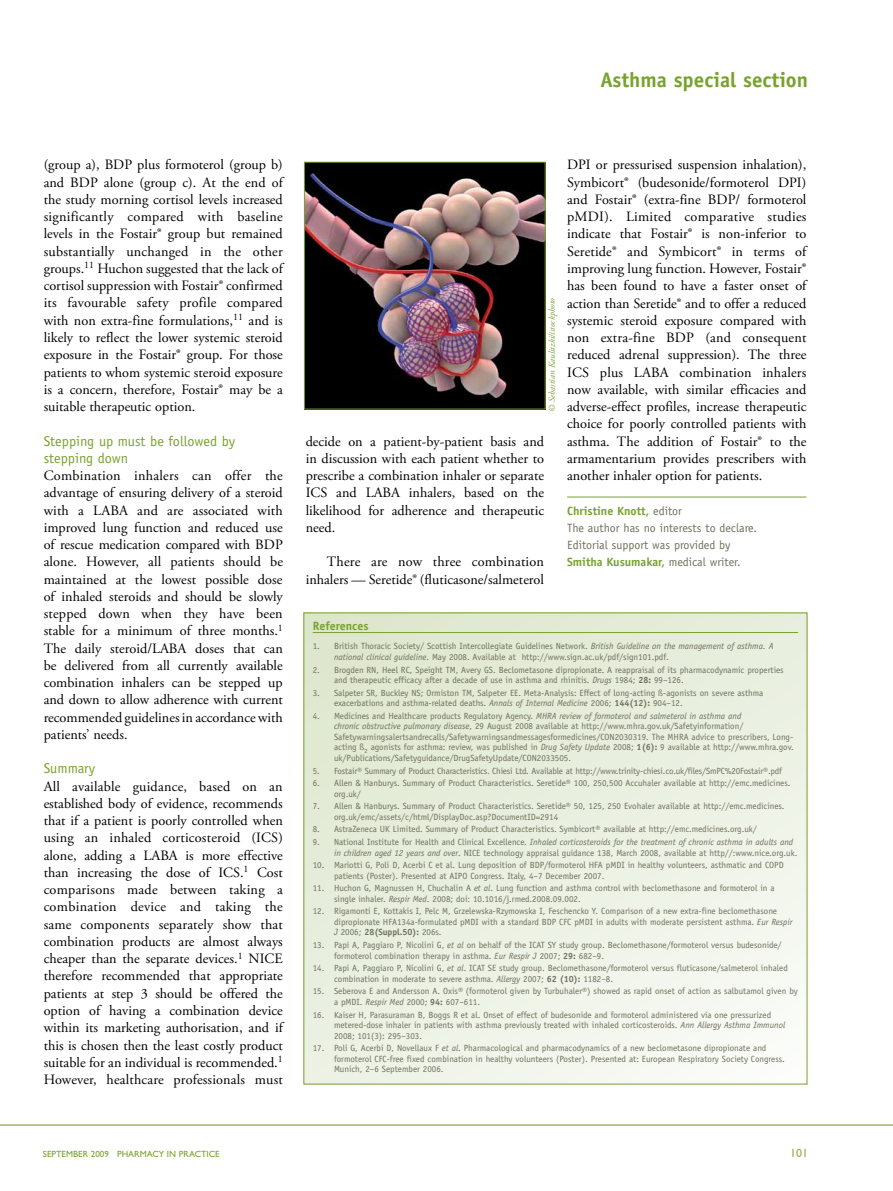
<style>
.page{position:relative;width:893px;height:1191px;background:#fff}
.page>*{position:absolute;margin:0;border:0;box-sizing:border-box;transform-origin:0 0}
.t1{font:700 21px "Officina Sans Std";color:#78a22f}
.t2{font:14.25px/17.2px "Adobe Garamond Pro";color:#000;text-align:justify}
.t3{font:14.25px/17.2px "Officina Sans Std";color:#78a22f}
.t4{font:12px/17.2px "Officina Sans Std";color:#706f5c}
.t5{font:700 12px "Officina Sans Std";color:#78a22f}
.t6{font:12px "Gill Sans Std";color:#90b051}
.t7{font:9px/10.5px "Officina Sans Std";color:#706f5c}
.t8{font:9px "Officina Sans Std";letter-spacing:-.02em;color:#706f5c}
.t9{font:9px "Gill Sans Std";color:#78a22f}
.t10{font:italic 9px "Adobe Garamond Pro";color:#78a22f}
.s1{font-weight:700;color:#78a22f}
.s2{font-style:italic}
.s3{font-weight:700}
</style>
<div class="page">
<hr style="left:0;top:1124px;width:893px;height:1px;background:#78a22f">
<hr style="left:567px;top:496px;width:239px;height:1px;background:#78a22f">
<div style="left:304px;top:613px;width:503px;height:471px;background:linear-gradient(to right,#e4ebd7,#f1f5ec)"></div>
<hr style="left:313px;top:632px;width:485px;height:1px;background:#78a22f">
<img style="left:306px;top:164px;width:238px;height:243px">
<div style="left:304px;top:162px;width:242px;height:247px;border:1px solid #78a22f"></div>
<h1 class="t1" style="left:600px;top:67px;width:209px">Asthma special section</h1>
<p class="t2" style="left:44px;top:157px;width:241px">(group a), BDP plus formoterol (group b) and BDP alone (group c). At the end of the study morning cortisol levels increased significantly compared with baseline levels in the Fostair® group but remained substantially unchanged in the other groups.<sup>11</sup> Huchon suggested that the lack of cortisol suppression with Fostair® confirmed its favourable safety profile compared with non extra-fine formulations,<sup>11</sup> and is likely to reflect the lower systemic steroid exposure in the Fostair® group. For those patients to whom systemic steroid exposure is a concern, therefore, Fostair® may be a suitable therapeutic option.</p>
<h2 class="t3" style="left:44px;top:432px;width:193px">Stepping up must be followed by stepping down</h2>
<p class="t2" style="left:44px;top:467px;width:241px">Combination inhalers can offer the advantage of ensuring delivery of a steroid with a LABA and are associated with improved lung function and reduced use of rescue medication compared with BDP alone. However, all patients should be maintained at the lowest possible dose of inhaled steroids and should be slowly stepped down when they have been stable for a minimum of three months.<sup>1<br></sup>The daily steroid/LABA doses that can be delivered from all currently available combination inhalers can be stepped up and down to allow adherence with current recommended guidelines in accordance with patients’ needs.</p>
<h2 class="t3" style="left:44px;top:760px;width:53px">Summary</h2>
<p class="t2" style="left:44px;top:778px;width:241px">All available guidance, based on an established body of evidence, recommends that if a patient is poorly controlled when using an inhaled corticosteroid (ICS) alone, adding a LABA is more effective than increasing the dose of ICS.<sup>1</sup> Cost comparisons made between taking a combination device and taking the same components separately show that combination products are almost always cheaper than the separate devices.<sup>1</sup> NICE therefore recommended that appropriate patients at step 3 should be offered the option of having a combination device within its marketing authorisation, and if this is chosen then the least costly product suitable for an individual is recommended.<sup>1<br></sup>However, healthcare professionals must</p>
<p class="t10" style="left:546px;top:412px;width:115px;rotate:-90deg">© Sebastian Kaulitzki/istockphoto</p>
<h2 class="t2" style="left:306px;top:433px;width:240px">decide on a patient-by-patient basis and in discussion with each patient whether to prescribe a combination inhaler or separate ICS and LABA inhalers, based on the likelihood for adherence and therapeutic need.</h2>
<h2 class="t2" style="left:306px;top:553px;width:240px;text-align:right">There are now three combination inhalers — Seretide® (fluticasone/salmeterol</h2>
<p class="t2" style="left:567px;top:157px;width:241px">DPI or pressurised suspension inhalation), Symbicort® (budesonide/formoterol DPI) and Fostair® (extra-fine BDP/ formoterol pMDI). Limited comparative studies indicate that Fostair® is non-inferior to Seretide® and Symbicort® in terms of improving lung function. However, Fostair® has been found to have a faster onset of action than Seretide® and to offer a reduced systemic steroid exposure compared with non extra-fine BDP (and consequent reduced adrenal suppression). The three ICS plus LABA combination inhalers now available, with similar efficacies and adverse-effect profiles, increase therapeutic choice for poorly controlled patients with asthma. The addition of Fostair® to the armamentarium provides prescribers with another inhaler option for patients.</p>
<h3 class="t4" style="left:567px;top:502px;width:191px"><span class="s1">Christine Knott,</span> editor<br>The author has no interests to declare.<br>Editorial support was provided by <span class="s1">Smitha Kusumakar,</span> medical writer.</h3>
<h3 class="t5" style="left:313px;top:619px;width:57px">References</h3>
<p class="t7" style="left:334px;top:641px;width:441px;text-indent:-21px">1. British Thoracic Society/ Scottish Intercollegiate Guidelines Network. <span class="s2">British Guideline on the management of asthma. A national clinical guideline</span>. May 2008. Available at http://www.sign.ac.uk/pdf/sign101.pdf.</p>
<p class="t7" style="left:334px;top:664px;width:451px;text-indent:-21px">2. Brogden RN, Heel RC, Speight TM, Avery GS. Beclometasone dipropionate. A reappraisal of its pharmacodynamic properties and therapeutic efficacy after a decade of use in asthma and rhinitis. <span class="s2">Drugs</span> 1984; <span class="s3">28:</span> 99–126.</p>
<p class="t7" style="left:334px;top:687px;width:431px;text-indent:-21px">3. Salpeter SR, Buckley NS; Ormiston TM, Salpeter EE. Meta-Analysis: Effect of long-acting ß-agonists on severe asthma exacerbations and asthma-related deaths. <span class="s2">Annals of Internal Medicine</span> 2006; <span class="s3">144(12):</span> 904–12.</p>
<p class="t7" style="left:334px;top:710px;width:461px;text-indent:-21px">4. Medicines and Healthcare products Regulatory Agency. <span class="s2">MHRA review of formoterol and salmeterol in asthma and<br>chronic obstructive pulmonary disease</span>, 29 August 2008 available at http://www.mhra.gov.uk/Safetyinformation/ Safetywarningsalertsandrecalls/Safetywarningsandmessagesformedicines/CON2030319. The MHRA advice to prescribers, Long&shy;acting ß<sub>2</sub> agonists for asthma: review, was published in <span class="s2">Drug Safety Update</span> 2008; <span class="s3">1(6):</span> 9 available at http://www.mhra.gov. uk/Publications/Safetyguidance/DrugSafetyUpdate/CON2033505.</p>
<p class="t8" style="left:313px;top:765px;width:471px">5. Fostair® Summary of Product Characteristics. Chiesi Ltd. Available at http://www.trinity-chiesi.co.uk/files/SmPC%20Fostair®.pdf</p>
<p class="t7" style="left:334px;top:778px;width:458px;text-indent:-21px">6. Allen &amp; Hanburys. Summary of Product Characteristics. Seretide® 100, 250,500 Accuhaler available at http://emc.medicines. org.uk/</p>
<p class="t7" style="left:334px;top:801px;width:452px;text-indent:-21px">7. Allen &amp; Hanburys. Summary of Product Characteristics. Seretide® 50, 125, 250 Evohaler available at http://emc.medicines. org.uk/emc/assets/c/html/DisplayDoc.asp?DocumentID=2914</p>
<p class="t7" style="left:313px;top:824px;width:446px">8. AstraZeneca UK Limited. Summary of Product Characteristics. Symbicort® available at http://emc.medicines.org.uk/</p>
<p class="t7" style="left:334px;top:836px;width:465px;text-indent:-21px">9. National Institute for Health and Clinical Excellence. <span class="s2">Inhaled corticosteroids for the treatment of chronic asthma in adults and in children aged 12 years and over</span>. NICE technology appraisal guidance 138, March 2008, available at http//:www.nice.org.uk.</p>
<p class="t7" style="left:334px;top:860px;width:451px;text-indent:-21px">10. Mariotti G, Poli D, Acerbi C et al. Lung deposition of BDP/formoterol HFA pMDI in healthy volunteers, asthmatic and COPD patients (Poster). Presented at AIPO Congress. Italy, 4–7 December 2007.</p>
<p class="t7" style="left:334px;top:883px;width:442px;text-indent:-21px">11. Huchon G, Magnussen H, Chuchalin A <span class="s2">et al</span>. Lung function and asthma control with beclomethasone and formoterol in a single inhaler. <span class="s2">Respir Med</span>. 2008; doi: 10.1016/j.rmed.2008.09.002.</p>
<p class="t7" style="left:334px;top:906px;width:460px;text-indent:-21px">12. Rigamonti E, Kottakis I, Pelc M, Grzelewska-Rzymowska I, Feschencko Y. Comparison of a new extra-fine beclomethasone dipropionate HFA134a-formulated pMDI with a standard BDP CFC pMDI in adults with moderate persistent asthma. <span class="s2">Eur Respir<br>J</span> 2006; <span class="s3">28(Suppl.50):</span> 206s.</p>
<p class="t7" style="left:334px;top:939px;width:449px;text-indent:-21px">13. Papi A, Paggiaro P, Nicolini G, <span class="s2">et al</span> on behalf of the ICAT SY study group. Beclomethasone/formoterol versus budesonide/ formoterol combination therapy in asthma. <span class="s2">Eur Respir J</span> 2007; <span class="s3">29:</span> 682–9.</p>
<p class="t7" style="left:334px;top:963px;width:455px;text-indent:-21px">14. Papi A, Paggiaro P, Nicolini G, <span class="s2">et al</span>. ICAT SE study group. Beclomethasone/formoterol versus fluticasone/salmeterol inhaled combination in moderate to severe asthma. <span class="s2">Allergy</span> 2007; <span class="s3">62 (10):</span> 1182–8.</p>
<p class="t7" style="left:334px;top:986px;width:465px;text-indent:-21px">15. Seberova E and Andersson A. Oxis® (formoterol given by Turbuhaler®) showed as rapid onset of action as salbutamol given by a pMDI. <span class="s2">Respir Med</span> 2000; <span class="s3">94:</span> 607–611.</p>
<p class="t7" style="left:334px;top:1009px;width:453px;text-indent:-21px">16. Kaiser H, Parasuraman B, Boggs R et al. Onset of effect of budesonide and formoterol administered via one pressurized metered-dose inhaler in patients with asthma previously treated with inhaled corticosteroids. <span class="s2">Ann Allergy Asthma Immunol<br></span>2008; 101(3): 295–303.</p>
<p class="t7" style="left:334px;top:1043px;width:452px;text-indent:-21px">17. Poli G, Acerbi D, Novellaux F <span class="s2">et al</span>. Pharmacological and pharmacodynamics of a new beclometasone dipropionate and formoterol CFC-free fixed combination in healthy volunteers (Poster). Presented at: European Respiratory Society Congress.<br>Munich, 2–6 September 2006.</p>
<p class="t9" style="left:43px;top:1148px;width:178px">SEPTEMBER 2009 PHARMACY IN PRACTICE</p>
<h3 class="t6" style="left:790px;top:1146px;width:19px">101</h3>
</div>
